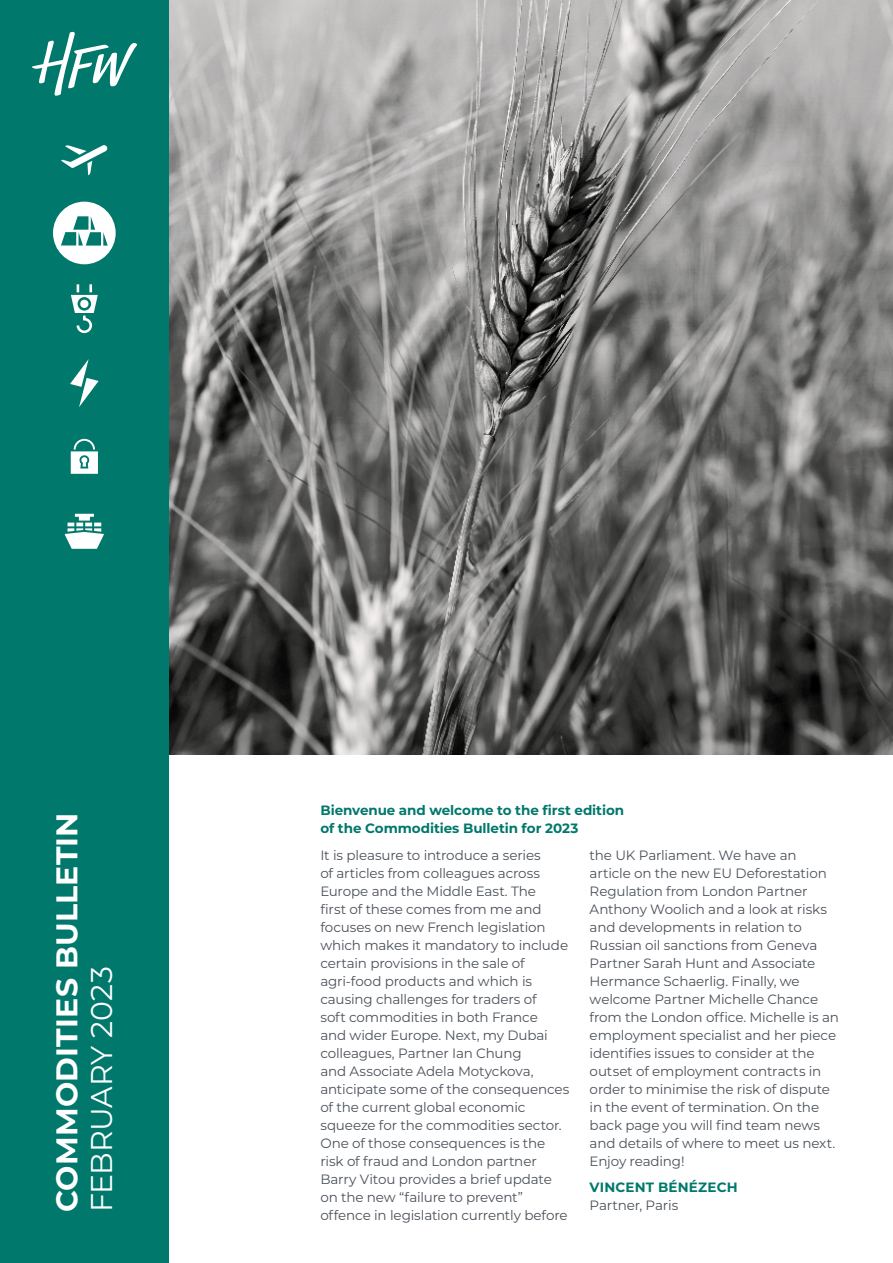
<style>
.page{position:relative;width:893px;height:1263px;background:#fff}
.page>*{position:absolute;margin:0;border:0;box-sizing:border-box;transform-origin:0 0}
.t1{font:700 30px "Montserrat";letter-spacing:.005em;color:#fff}
.t2{font:30px "Montserrat";letter-spacing:-.01em;color:#fff}
.t3{font:13.5px/18px "Montserrat";letter-spacing:-.01em;color:#4b5159}
.t4{font:700 13.5px/18px "Montserrat";letter-spacing:-.005em;color:#00786c}
.t5{font:700 13.5px "Montserrat";letter-spacing:.015em;color:#00786c}
</style>
<div class="page">
<div style="left:0;top:0;width:169px;height:1263px;background:#00786c"></div>
<svg style="left:32px;top:32px;width:105px;height:64px"></svg>
<svg style="left:65px;top:514px;width:39px;height:35px"></svg>
<svg style="left:71px;top:284px;width:27px;height:49px"></svg>
<div style="left:53px;top:202px;width:63px;height:62px;background:#fff;border-radius:50%"></div>
<svg style="left:61px;top:216px;width:47px;height:30px"></svg>
<svg style="left:61px;top:145px;width:47px;height:30px"></svg>
<svg style="left:70px;top:359px;width:29px;height:48px"></svg>
<svg style="left:71px;top:439px;width:27px;height:35px"></svg>
<img style="left:169px;top:0;width:724px;height:754px">
<h1 class="t1" style="left:45px;top:1212px;width:401px;rotate:-90deg">COMMODITIES BULLETIN</h1>
<h1 class="t2" style="left:81px;top:1212px;width:247px;rotate:-90deg">FEBRUARY 2023</h1>
<p class="t4" style="left:320px;top:801px;width:305px">Bienvenue and welcome to the first edition of the Commodities Bulletin for 2023</p>
<p class="t3" style="left:320px;top:845px;width:250px">It is pleasure to introduce a series<br>of articles from colleagues across Europe and the Middle East. The<br>first of these comes from me and focuses on new French legislation which makes it mandatory to include certain provisions in the sale of agri-food products and which is causing challenges for traders of<br>soft commodities in both France<br>and wider Europe. Next, my Dubai colleagues, Partner Ian Chung<br>and Associate Adela Motyckova, anticipate some of the consequences of the current global economic squeeze for the commodities sector.<br>One of those consequences is the risk of fraud and London partner Barry Vitou provides a brief update on the new “failure to prevent” offence in legislation currently before</p>
<p class="t3" style="left:590px;top:845px;width:251px">the UK Parliament. We have an article on the new EU Deforestation<br>Regulation from London Partner<br>Anthony Woolich and a look at risks and developments in relation to<br>Russian oil sanctions from Geneva<br>Partner Sarah Hunt and Associate<br>Hermance Schaerlig. Finally, we welcome Partner Michelle Chance from the London office. Michelle is an employment specialist and her piece identifies issues to consider at the outset of employment contracts in order to minimise the risk of dispute in the event of termination. On the back page you will find team news and details of where to meet us next.<br>Enjoy reading!</p>
<p class="t5" style="left:590px;top:1177px;width:149px">VINCENT BÉNÉZECH</p>
<p class="t3" style="left:590px;top:1196px;width:90px">Partner, Paris</p>
</div>
